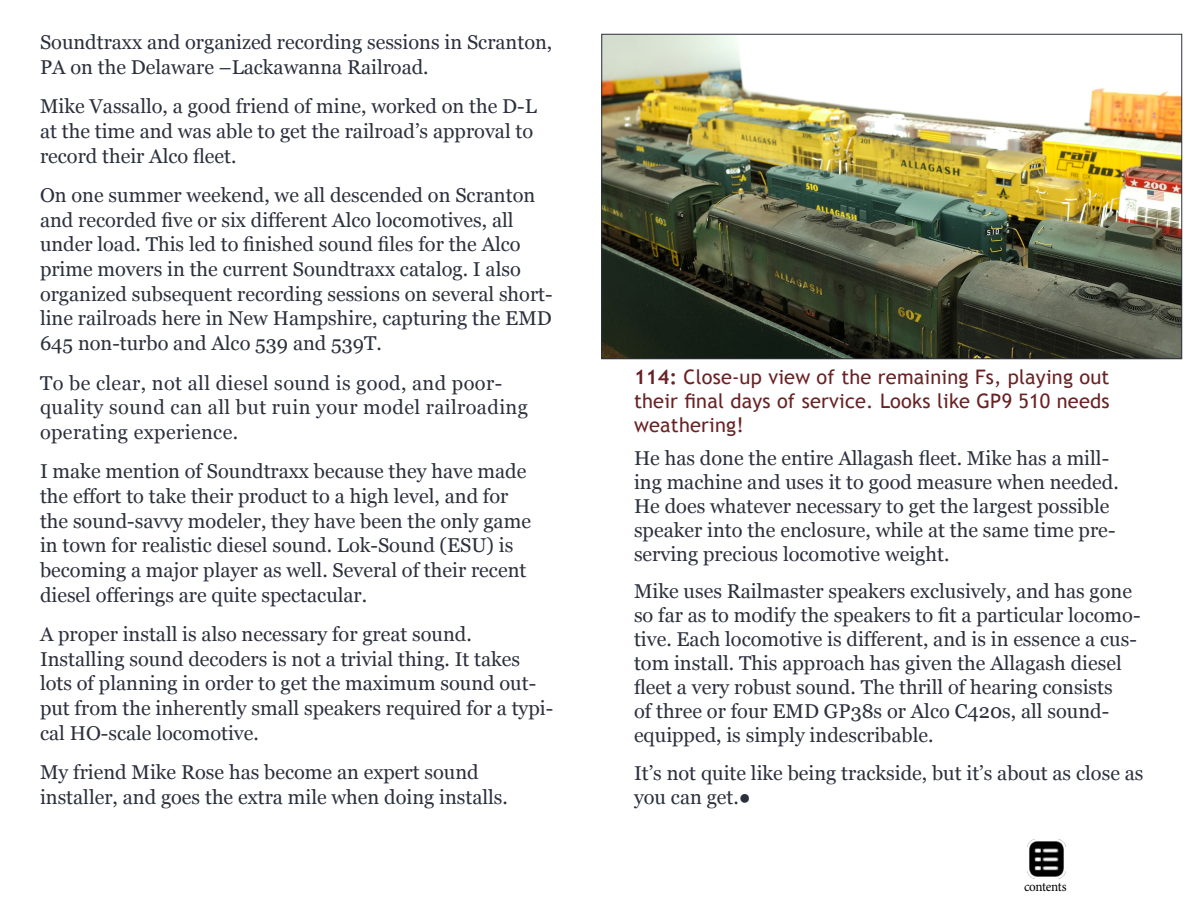
<style>
.page{position:relative;width:1188px;height:900px;background:#fff}
.page>*{position:absolute;margin:0;border:0;box-sizing:border-box;transform-origin:0 0}
.t1{font:20px/24.6px "Georgia";color:#2c303d}
.t2{font:20px/24.6px "Georgia";letter-spacing:.02em;color:#2c303d}
.t3{font:20px/24px "Trebuchet MS";letter-spacing:.01em;color:#6a2224;text-align:justify}
.t4{font:14px "Minion Pro";letter-spacing:-.025em;color:#000;scale:.94 1}
.s1{font-weight:700}
</style>
<div class="page">
<img style="left:604px;top:36px;width:576px;height:321px">
<img style="left:1027px;top:840px;width:39px;height:39px">
<p class="t1" style="left:40px;top:30px;width:514px">Soundtraxx and organized recording sessions in Scranton,<br>PA on the Delaware –Lackawanna Railroad.</p>
<p class="t1" style="left:40px;top:95px;width:498px">Mike Vassallo, a good friend of mine, worked on the D-L at the time and was able to get the railroad’s approval to record their Alco fleet.</p>
<p class="t1" style="left:40px;top:183px;width:514px">On one summer weekend, we all descended on Scranton and recorded five or six different Alco locomotives, all under load. This led to finished sound files for the Alco prime movers in the current Soundtraxx catalog. I also organized subsequent recording sessions on several short&shy;line railroads here in New Hampshire, capturing the EMD 645 non-turbo and Alco 539 and 539T.</p>
<p class="t2" style="left:40px;top:371px;width:490px">To be clear, not all diesel sound is good, and poor&shy;quality sound can all but ruin your model railroading operating experience.</p>
<p class="t1" style="left:40px;top:460px;width:493px">I make mention of Soundtraxx because they have made the effort to take their product to a high level, and for the sound-savvy modeler, they have been the only game in town for realistic diesel sound. Lok-Sound (ESU) is becoming a major player as well. Several of their recent diesel offerings are quite spectacular.</p>
<p class="t1" style="left:40px;top:622px;width:515px">A proper install is also necessary for great sound.<br>Installing sound decoders is not a trivial thing. It takes lots of planning in order to get the maximum sound out&shy;put from the inherently small speakers required for a typi&shy;cal HO-scale locomotive.</p>
<p class="t1" style="left:40px;top:760px;width:469px">My friend Mike Rose has become an expert sound installer, and goes the extra mile when doing installs.</p>
<p class="t3" style="left:634px;top:365px;width:477px"><span class="s1">114:</span> Close-up view of the remaining Fs, playing out their final days of service. Looks like GP9 510 needs weathering!</p>
<p class="t1" style="left:634px;top:447px;width:486px;line-height:24px">He has done the entire Allagash fleet. Mike has a mill&shy;ing machine and uses it to good measure when needed.<br>He does whatever necessary to get the largest possible speaker into the enclosure, while at the same time pre&shy;serving precious locomotive weight.</p>
<p class="t1" style="left:634px;top:580px;width:508px;line-height:24px">Mike uses Railmaster speakers exclusively, and has gone so far as to modify the speakers to fit a particular locomo&shy;tive. Each locomotive is different, and is in essence a cus&shy;tom install. This approach has given the Allagash diesel fleet a very robust sound. The thrill of hearing consists<br>of three or four EMD GP38s or Alco C420s, all sound&shy;equipped, is simply indescribable.</p>
<p class="t1" style="left:634px;top:762px;width:511px;line-height:24px">It’s not quite like being trackside, but it’s about as close as you can get.●</p>
<p class="t4" style="left:1024px;top:877px;width:47px">contents</p>
</div>
